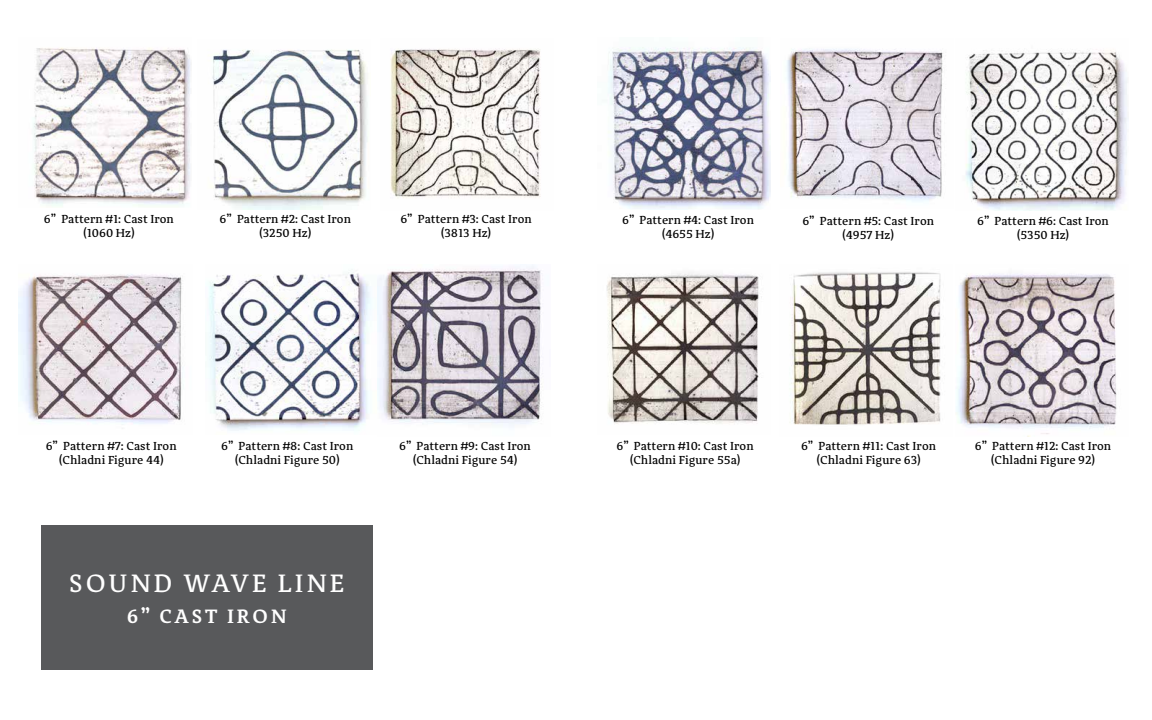
<style>
.page{position:relative;width:1152px;height:720px;background:#fff}
.page>*{position:absolute;margin:0;border:0;box-sizing:border-box;transform-origin:0 0}
.t1{font:500 26px "Adagio Serif";letter-spacing:.11em;color:#fff}
.t2{font:600 20px "Adagio Serif";letter-spacing:.135em;color:#fff}
.t3{font:500 12px/14.4px "Adagio Serif";color:#000;text-align:center}
</style>
<div class="page">
<img style="left:33px;top:47px;width:158px;height:159px">
<img style="left:208px;top:272px;width:170px;height:159px">
<img style="left:211px;top:49px;width:157px;height:160px">
<img style="left:378px;top:265px;width:165px;height:161px">
<img style="left:956px;top:273px;width:161px;height:163px">
<img style="left:608px;top:47px;width:163px;height:163px">
<img style="left:19px;top:274px;width:163px;height:151px">
<img style="left:607px;top:273px;width:152px;height:151px">
<img style="left:786px;top:48px;width:157px;height:154px">
<img style="left:390px;top:48px;width:151px;height:150px">
<img style="left:965px;top:50px;width:164px;height:161px">
<img style="left:791px;top:272px;width:150px;height:153px">
<div style="left:41px;top:525px;width:332px;height:145px;background:#58595b"></div>
<p class="t3" style="left:44px;top:212px;width:132px">6” Pattern #1: Cast Iron (1060 Hz)</p>
<p class="t3" style="left:220px;top:212px;width:133px">6” Pattern #2: Cast Iron (3250 Hz)</p>
<p class="t3" style="left:400px;top:212px;width:133px">6” Pattern #3: Cast Iron (3813 Hz)</p>
<p class="t3" style="left:622px;top:213px;width:133px">6” Pattern #4: Cast Iron (4655 Hz)</p>
<p class="t3" style="left:802px;top:214px;width:133px">6” Pattern #5: Cast Iron (4957 Hz)</p>
<p class="t3" style="left:977px;top:214px;width:133px">6” Pattern #6: Cast Iron (5350 Hz)</p>
<p class="t3" style="left:46px;top:439px;width:133px">6” Pattern #7: Cast Iron (Chladni Figure 44)</p>
<p class="t3" style="left:221px;top:439px;width:134px">6” Pattern #8: Cast Iron (Chladni Figure 50)</p>
<p class="t3" style="left:399px;top:439px;width:133px">6” Pattern #9: Cast Iron (Chladni Figure 54)</p>
<p class="t3" style="left:616px;top:439px;width:139px">6” Pattern #10: Cast Iron (Chladni Figure 55a)</p>
<p class="t3" style="left:801px;top:439px;width:137px">6” Pattern #11: Cast Iron (Chladni Figure 63)</p>
<p class="t3" style="left:975px;top:439px;width:138px">6” Pattern #12: Cast Iron (Chladni Figure 92)</p>
<h1 class="t1" style="left:69px;top:567px;width:277px">SOUND WAVE LINE</h1>
<h2 class="t2" style="left:127px;top:604px;width:162px">6” CAST IRON</h2>
</div>
